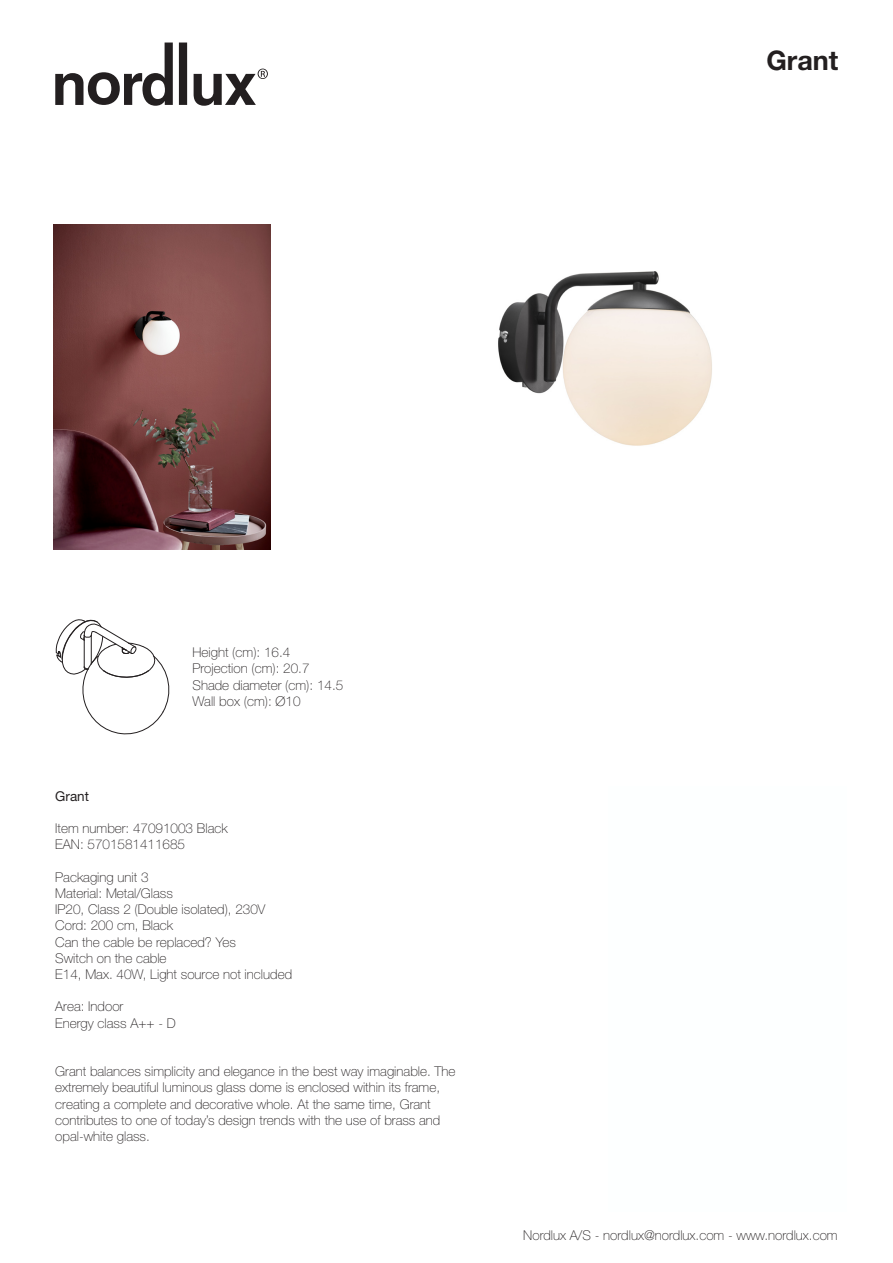
<style>
.page{position:relative;width:893px;height:1263px;background:#fff}
.page>*{position:absolute;margin:0;border:0;box-sizing:border-box;transform-origin:0 0}
.DSModelBodytext{font:700 27px "Helvetica Neue LT Pro";color:#231f20}
.FLOWBodytext{font:100 13.5px/16.2px "Helvetica Neue";color:#231f20}
.DSSTREGBodytext{font:100 13.5px "Helvetica Neue";color:#231f20}
.BUNDBodytext{font:100 13.5px "Helvetica Neue";color:#231f20}
.Model{font:13.5px "Helvetica Neue";color:#231f20}
</style>
<div class="page">
<svg style="left:55px;top:619px;width:115px;height:116px"></svg>
<img style="left:54px;top:224px;width:217px;height:325px">
<img style="left:498px;top:271px;width:214px;height:175px">
<svg style="left:55px;top:43px;width:118px;height:63px"></svg>
<svg style="left:179px;top:43px;width:8px;height:62px"></svg>
<svg style="left:194px;top:69px;width:74px;height:37px"></svg>
<p class="DSModelBodytext" style="left:766px;top:44px;width:74px">Grant</p>
<p class="DSSTREGBodytext" style="left:192px;top:645px;width:99px">Height (cm): 16.4</p>
<p class="DSSTREGBodytext" style="left:192px;top:661px;width:119px">Projection (cm): 20.7</p>
<p class="DSSTREGBodytext" style="left:192px;top:677px;width:152px">Shade diameter (cm): 14.5</p>
<p class="DSSTREGBodytext" style="left:192px;top:693px;width:110px">Wall box (cm): Ø10</p>
<p class="Model" style="left:55px;top:788px;width:35px">Grant</p>
<p class="FLOWBodytext" style="left:55px;top:820px;width:174px">Item number: 47091003 Black</p>
<p class="FLOWBodytext" style="left:55px;top:836px;width:131px">EAN: 5701581411685</p>
<p class="FLOWBodytext" style="left:55px;top:869px;width:95px">Packaging unit 3</p>
<p class="FLOWBodytext" style="left:55px;top:885px;width:119px">Material: Metal/Glass</p>
<p class="FLOWBodytext" style="left:55px;top:901px;width:212px">IP20, Class 2 (Double isolated), 230V</p>
<p class="FLOWBodytext" style="left:55px;top:917px;width:119px">Cord: 200 cm, Black</p>
<p class="FLOWBodytext" style="left:55px;top:934px;width:182px">Can the cable be replaced? Yes</p>
<p class="FLOWBodytext" style="left:55px;top:950px;width:113px">Switch on the cable</p>
<p class="FLOWBodytext" style="left:55px;top:966px;width:238px">E14, Max. 40W, Light source not included</p>
<p class="FLOWBodytext" style="left:55px;top:998px;width:70px">Area: Indoor</p>
<p class="FLOWBodytext" style="left:55px;top:1015px;width:122px">Energy class A++ - D</p>
<p class="FLOWBodytext" style="left:55px;top:1063px;width:402px">Grant balances simplicity and elegance in the best way imaginable. The extremely beautiful luminous glass dome is enclosed within its frame, creating a complete and decorative whole. At the same time, Grant contributes to one of today’s design trends with the use of brass and opal-white glass.</p>
<p class="BUNDBodytext" style="left:523px;top:1227px;width:316px">Nordlux A/S - nordlux@nordlux.com - www.nordlux.com</p>
</div>
